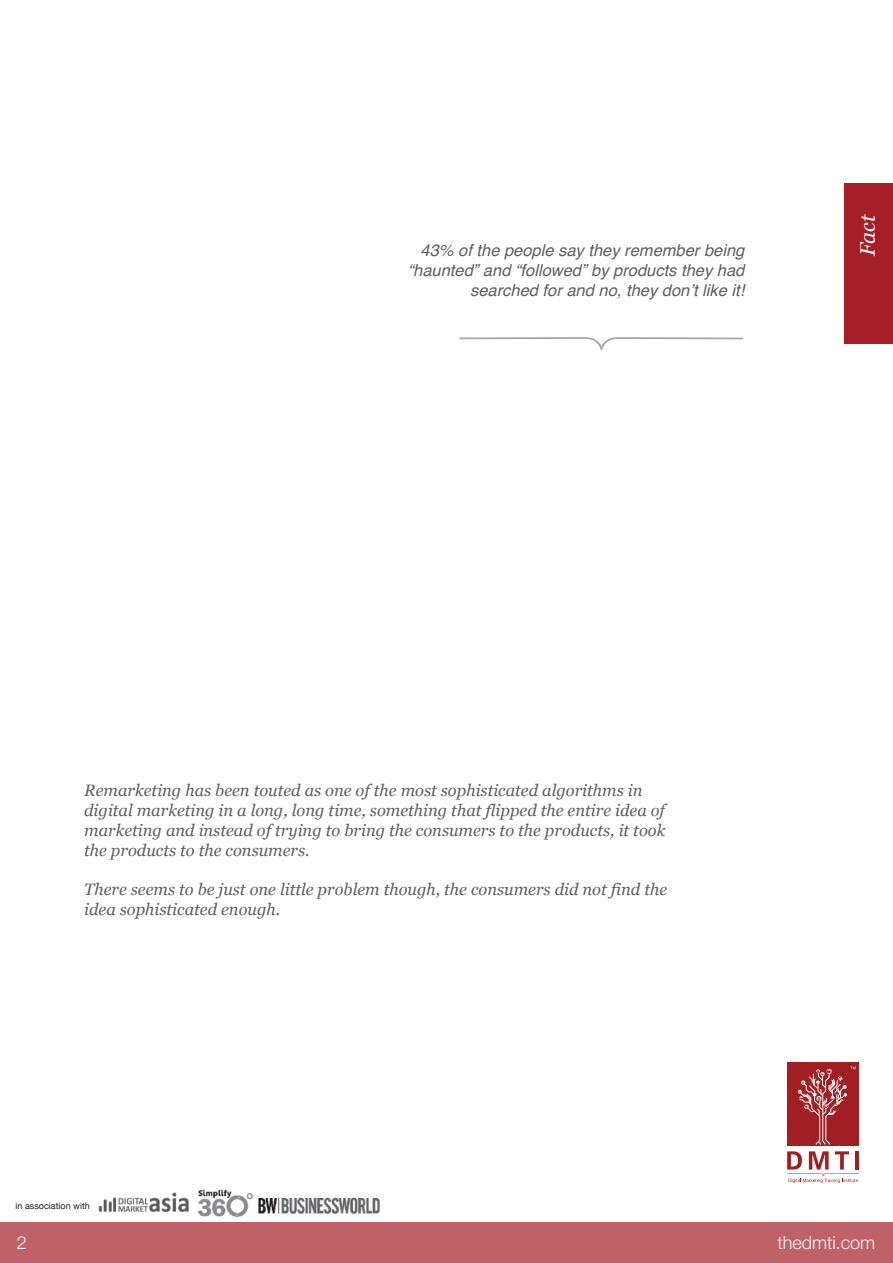
<style>
.page{position:relative;width:893px;height:1263px;background:#fff}
.page>*{position:absolute;margin:0;border:0;box-sizing:border-box;transform-origin:0 0}
.t1{font:italic 21px "Georgia";color:#fff}
.t2{font:300 18px "Helvetica Neue";color:#fff}
.t3{font:italic 16.5px/19.8px "Georgia";color:#5e5f5f}
.t4{font:italic 16.5px/19.8px "Helvetica";color:#5e5f5f;text-align:right}
.t5{font:9px "Helvetica Neue";color:#231f20}
</style>
<div class="page">
<div style="left:844px;top:183px;width:49px;height:160px;background:#a51e28"></div>
<svg style="left:787px;top:1151px;width:72px;height:32px"></svg>
<div style="left:787px;top:1062px;width:72px;height:84px;background:#a11e23"></div>
<svg style="left:798px;top:1066px;width:58px;height:79px"></svg>
<div style="left:0;top:1223px;width:893px;height:40px;background:#c06168"></div>
<img style="left:98px;top:1192px;width:91px;height:21px">
<img style="left:197px;top:1189px;width:57px;height:29px">
<img style="left:259px;top:1197px;width:120px;height:18px">
<svg style="left:459px;top:337px;width:284px;height:13px"></svg>
<p class="t4" style="left:408px;top:241px;width:338px">43% of the people say they remember being “haunted” and “followed” by products they had searched for and no, they don’t like it!</p>
<p class="t1" style="left:854px;top:256px;width:44px;rotate:-90deg">Fact</p>
<p class="t3" style="left:84px;top:781px;width:583px">Remarketing has been touted as one of the most sophisticated algorithms in digital marketing in a long, long time, something that flipped the entire idea of marketing and instead of trying to bring the consumers to the products, it took the products to the consumers.</p>
<p class="t3" style="left:84px;top:880px;width:584px">There seems to be just one little problem though, the consumers did not find the idea sophisticated enough.</p>
<p class="t5" style="left:16px;top:1200px;width:76px">in association with</p>
<p class="t2" style="left:17px;top:1232px;width:12px">2</p>
<p class="t2" style="left:777px;top:1232px;width:99px">thedmti.com</p>
</div>
